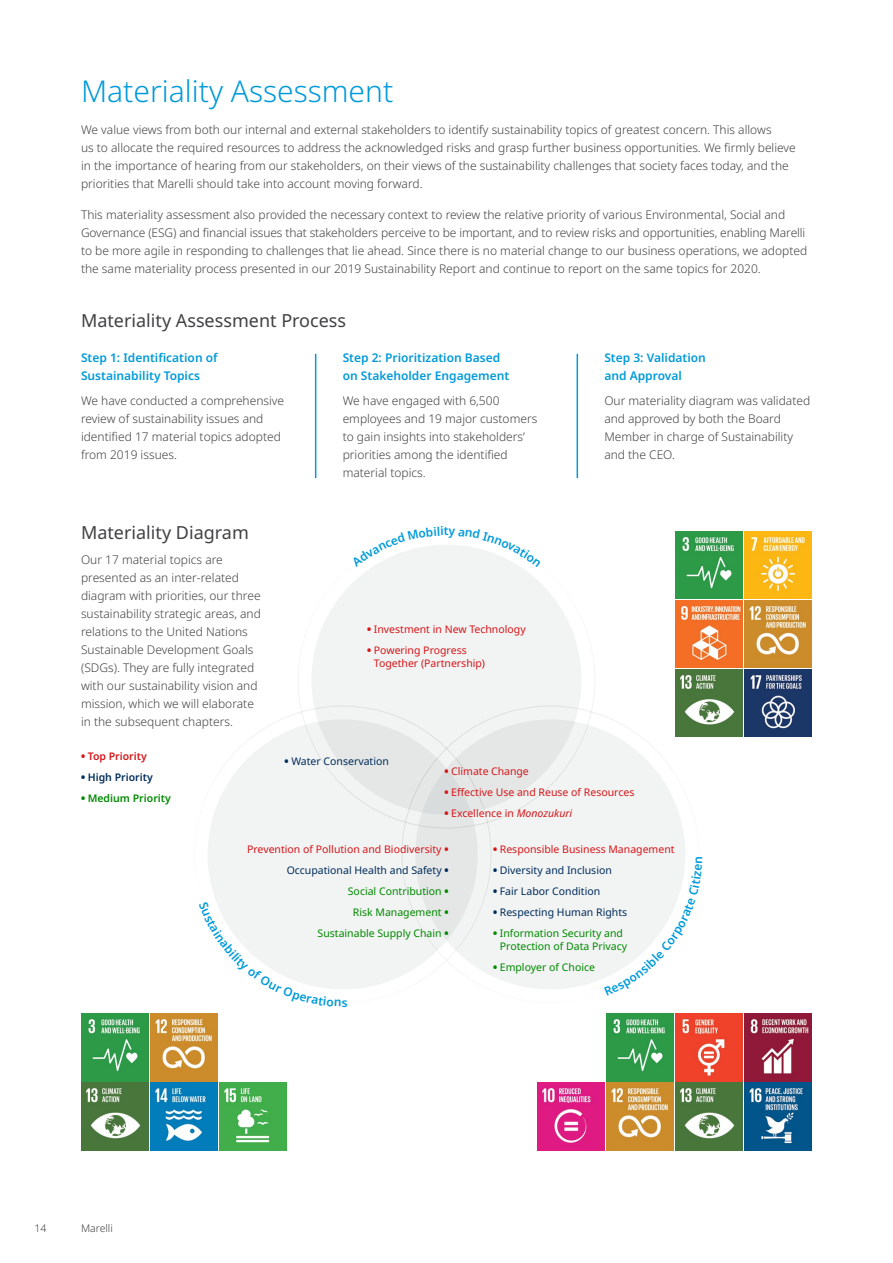
<style>
.page{position:relative;width:893px;height:1263px;background:#fff}
.page>*{position:absolute;margin:0;border:0;box-sizing:border-box;transform-origin:0 0}
.Header_2{font:300 30px "Noto Sans";color:#009ada}
.Header_3{font:18px "Noto Sans";color:#414042}
.t1{font:300 12px/18px "Noto Sans";color:#414042}
.t2{font:600 12px/18px "Noto Sans";color:#009ada}
.Bulleted_List{font:10.5px/12.6px "Noto Sans";color:#d6171a}
.Bulleted_List-2{font:10.5px/12.6px "Noto Sans";color:#008a00}
.Bulleted_List-3{font:10.5px "Noto Sans";color:#002d5b}
.Bulleted_List-4{font:600 10.5px "Noto Sans";color:#008a00}
.Bulleted_List-5{font:600 10.5px "Noto Sans";color:#002d5b}
.Bulleted_List-6{font:600 10.5px "Noto Sans";color:#d6171a}
.t3{font:300 10.5px "Noto Sans";color:#414042}
.s1{font-weight:900}
.s2{font-style:italic}
</style>
<div class="page">
<img style="left:675px;top:531px;width:137px;height:206px">
<img style="left:150px;top:1083px;width:136px;height:67px">
<img style="left:81px;top:1014px;width:67px;height:67px">
<img style="left:150px;top:1014px;width:68px;height:67px">
<img style="left:81px;top:1083px;width:67px;height:67px">
<img style="left:537px;top:1083px;width:275px;height:67px">
<img style="left:606px;top:1014px;width:206px;height:67px">
<div style="left:311px;top:545px;width:270px;height:270px;background:#f2f3f3;border-radius:50%"></div>
<svg style="left:180px;top:691px;width:207px;height:327px"></svg>
<svg style="left:387px;top:691px;width:327px;height:326px"></svg>
<hr style="left:315px;top:354px;width:1px;height:124px;background:#009ada">
<hr style="left:577px;top:354px;width:1px;height:124px;background:#009ada">
<svg style="left:199px;top:901px;width:148px;height:106px"></svg>
<svg style="left:604px;top:857px;width:98px;height:138px"></svg>
<h2 class="Header_2" style="left:81px;top:70px;width:314px">Materiality Assessment</h2>
<p class="t1" style="left:81px;top:121px;width:716px">We value views from both our internal and external stakeholders to identify sustainability topics of greatest concern. This allows<br>us to allocate the required resources to address the acknowledged risks and grasp further business opportunities. We firmly believe in the importance of hearing from our stakeholders, on their views of the sustainability challenges that society faces today, and the priorities that Marelli should take into account moving forward.</p>
<p class="t1" style="left:81px;top:206px;width:728px">This materiality assessment also provided the necessary context to review the relative priority of various Environmental, Social and Governance (ESG) and financial issues that stakeholders perceive to be important, and to review risks and opportunities, enabling Marelli to be more agile in responding to challenges that lie ahead. Since there is no material change to our business operations, we adopted the same materiality process presented in our 2019 Sustainability Report and continue to report on the same topics for 2020.</p>
<h3 class="Header_3" style="left:81px;top:308px;width:267px">Materiality Assessment Process</h3>
<p class="t2" style="left:81px;top:349px;width:138px">Step 1: Identification of<br>Sustainability Topics</p>
<p class="t1" style="left:81px;top:392px;width:205px">We have conducted a comprehensive review of sustainability issues and identified 17 material topics adopted from 2019 issues.</p>
<h3 class="Header_3" style="left:81px;top:519px;width:169px">Materiality Diagram</h3>
<p class="t1" style="left:81px;top:550px;width:181px">Our 17 material topics are presented as an inter-related diagram with priorities, our three sustainability strategic areas, and relations to the United Nations<br>Sustainable Development Goals (SDGs). They are fully integrated with our sustainability vision and mission, which we will elaborate in the subsequent chapters.</p>
<p class="t2" style="left:343px;top:349px;width:168px">Step 2: Prioritization Based on Stakeholder Engagement</p>
<p class="t1" style="left:343px;top:392px;width:196px">We have engaged with 6,500 employees and 19 major customers to gain insights into stakeholders’ priorities among the identified material topics.</p>
<p class="Bulleted_List" style="left:367px;top:623px;width:160px"><span class="s1">•</span> Investment in New Technology</p>
<p class="Bulleted_List" style="left:374px;top:644px;width:113px;text-indent:-7px"><span class="s1">•</span> Powering Progress<br>Together (Partnership)</p>
<p class="t2" style="left:604px;top:349px;width:103px">Step 3: Validation and Approval</p>
<p class="t1" style="left:604px;top:392px;width:207px">Our materiality diagram was validated and approved by both the Board<br>Member in charge of Sustainability and the CEO.</p>
<p class="Bulleted_List-6" style="left:81px;top:749px;width:67px"><span class="s1">•</span> Top Priority</p>
<p class="Bulleted_List-5" style="left:81px;top:770px;width:73px"><span class="s1">•</span> High Priority</p>
<p class="Bulleted_List-4" style="left:81px;top:791px;width:91px"><span class="s1">•</span> Medium Priority</p>
<p class="Bulleted_List-3" style="left:285px;top:753px;width:106px"><span class="s1">•</span> Water Conservation</p>
<p class="Bulleted_List" style="left:444px;top:765px;width:86px"><span class="s1">•</span> Climate Change</p>
<p class="Bulleted_List" style="left:444px;top:786px;width:191px"><span class="s1">•</span> Effective Use and Reuse of Resources</p>
<p class="Bulleted_List" style="left:444px;top:807px;width:129px"><span class="s1">•</span> Excellence in <span class="s2">Monozukuri</span></p>
<p class="Bulleted_List" style="left:247px;top:843px;width:203px">Prevention of Pollution and Biodiversity <span class="s1">•</span></p>
<p class="Bulleted_List-3" style="left:287px;top:863px;width:163px">Occupational Health and Safety <span class="s1">•</span></p>
<p class="Bulleted_List-2" style="left:348px;top:885px;width:102px">Social Contribution <span class="s1">•</span></p>
<p class="Bulleted_List-2" style="left:353px;top:906px;width:97px">Risk Management <span class="s1">•</span></p>
<p class="Bulleted_List-2" style="left:318px;top:927px;width:132px">Sustainable Supply Chain <span class="s1">•</span></p>
<p class="Bulleted_List" style="left:493px;top:843px;width:183px"><span class="s1">•</span> Responsible Business Management</p>
<p class="Bulleted_List-3" style="left:493px;top:863px;width:120px"><span class="s1">•</span> Diversity and Inclusion</p>
<p class="Bulleted_List-3" style="left:493px;top:884px;width:109px"><span class="s1">•</span> Fair Labor Condition</p>
<p class="Bulleted_List-3" style="left:493px;top:905px;width:136px"><span class="s1">•</span> Respecting Human Rights</p>
<p class="Bulleted_List-2" style="left:500px;top:927px;width:129px;text-indent:-7px"><span class="s1">•</span> Information Security and<br>Protection of Data Privacy</p>
<p class="Bulleted_List-2" style="left:493px;top:961px;width:103px"><span class="s1">•</span> Employer of Choice</p>
<p class="t3" style="left:35px;top:1221px;width:13px">14</p>
<p class="t3" style="left:81px;top:1221px;width:33px">Marelli</p>
</div>
